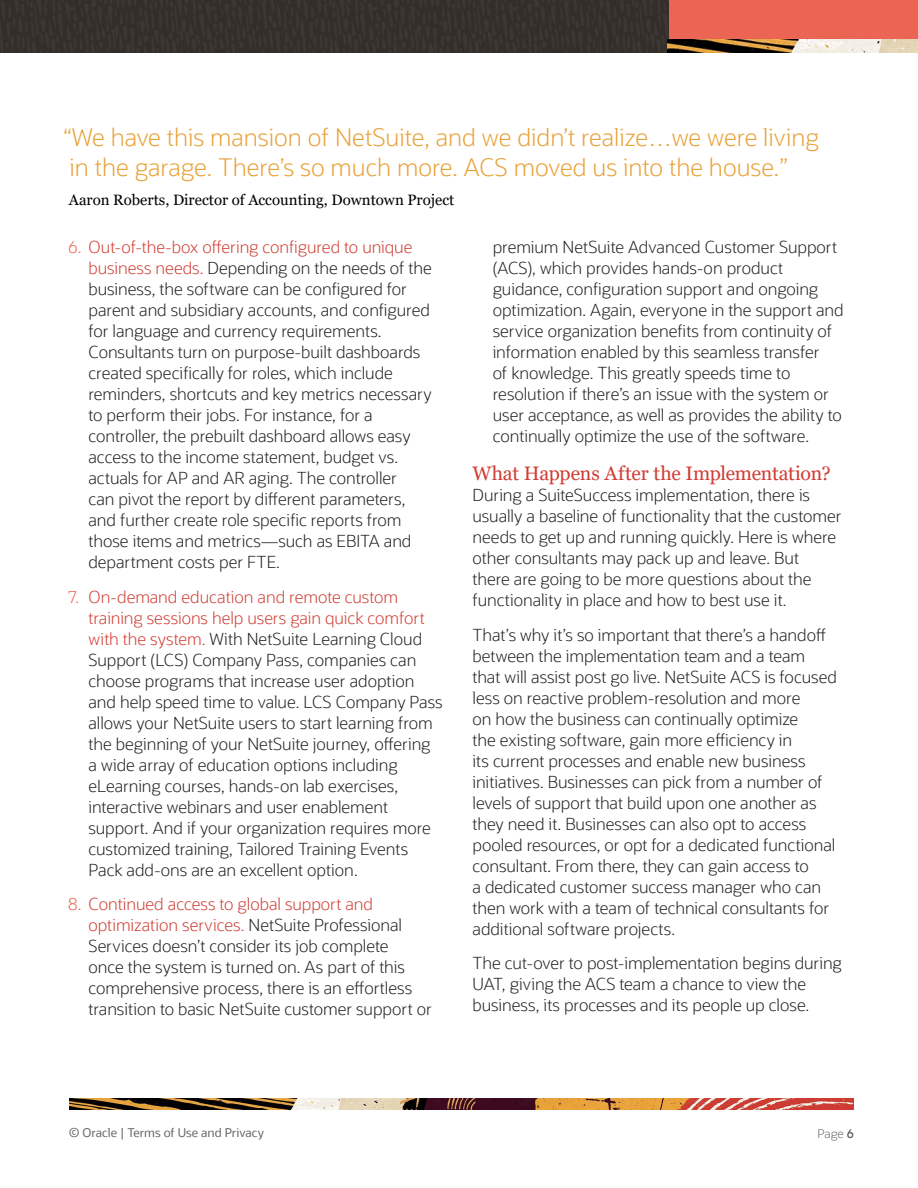
<style>
.page{position:relative;width:918px;height:1188px;background:#fff}
.page>*{position:absolute;margin:0;border:0;box-sizing:border-box;transform-origin:0 0}
.PullQuote2020{font:300 24px/30px "Oracle Sans";color:#e9a238}
.H2_Main_Body_Header{font:19.5px "Georgia";letter-spacing:-.015em;color:#d03d33}
.Main_Body_2016{font:300 16.5px/21px "Oracle Sans";letter-spacing:-.005em;color:#231f20}
.PullQuote2020-2{font:15px "Georgia";color:#000}
.t1{font:12px "Oracle Sans";color:#666}
.t2{font:300 12px "Oracle Sans";color:#666}
.s1{color:#ee644f}
.s2{color:#d03d33}
.s3{color:#656666}
.s4{font-weight:600}
</style>
<div class="page">
<div style="left:669px;top:0;width:249px;height:50px;background:#ec6554"></div>
<img style="left:0;top:0;width:669px;height:52px">
<img style="left:668px;top:39px;width:250px;height:13px">
<img style="left:70px;top:1099px;width:784px;height:10px">
<p class="PullQuote2020" style="left:63px;top:123px;width:757px">“We have this mansion of NetSuite, and we didn’t realize…we were living in the garage. There’s so much more. ACS moved us into the house.”</p>
<p class="PullQuote2020-2" style="left:69px;top:191px;width:387px">Aaron Roberts, Director of Accounting, Downtown Project</p>
<p class="Main_Body_2016" style="left:88px;top:237px;width:345px;text-indent:-20px"><span class="s1">6.</span> <span class="s2">Out-of-the-box offering configured to unique business needs.</span> Depending on the needs of the business, the software can be configured for parent and subsidiary accounts, and configured for language and currency requirements.<br>Consultants turn on purpose-built dashboards created specifically for roles, which include reminders, shortcuts and key metrics necessary to perform their jobs. For instance, for a controller, the prebuilt dashboard allows easy access to the income statement, budget vs. actuals for AP and AR aging. The controller<br>can pivot the report by different parameters, and further create role specific reports from those items and metrics—such as EBITA and department costs per FTE.</p>
<p class="Main_Body_2016" style="left:88px;top:586px;width:356px;text-indent:-20px"><span class="s1">7.</span> <span class="s2">On-demand education and remote custom training sessions help users gain quick comfort with the system.</span> With NetSuite Learning Cloud Support (LCS) Company Pass, companies can choose programs that increase user adoption and help speed time to value. LCS Company Pass allows your NetSuite users to start learning from the beginning of your NetSuite journey, offering a wide array of education options including eLearning courses, hands-on lab exercises, interactive webinars and user enablement support. And if your organization requires more customized training, Tailored Training Events Pack add-ons are an excellent option.</p>
<p class="Main_Body_2016" style="left:88px;top:894px;width:345px;text-indent:-20px"><span class="s1">8.</span> <span class="s2">Continued access to global support and optimization services.</span> NetSuite Professional Services doesn’t consider its job complete<br>once the system is turned on. As part of this comprehensive process, there is an effortless transition to basic NetSuite customer support or</p>
<p class="Main_Body_2016" style="left:493px;top:237px;width:353px">premium NetSuite Advanced Customer Support (ACS), which provides hands-on product guidance, configuration support and ongoing optimization. Again, everyone in the support and service organization benefits from continuity of information enabled by this seamless transfer<br>of knowledge. This greatly speeds time to resolution if there’s an issue with the system or user acceptance, as well as provides the ability to continually optimize the use of the software.</p>
<p class="H2_Main_Body_Header" style="left:472px;top:462px;width:360px">What Happens After the Implementation?</p>
<p class="Main_Body_2016" style="left:472px;top:485px;width:371px">During a SuiteSuccess implementation, there is usually a baseline of functionality that the customer needs to get up and running quickly. Here is where other consultants may pack up and leave. But<br>there are going to be more questions about the functionality in place and how to best use it.</p>
<p class="Main_Body_2016" style="left:472px;top:625px;width:366px">That’s why it’s so important that there’s a handoff between the implementation team and a team that will assist post go live. NetSuite ACS is focused less on reactive problem-resolution and more<br>on how the business can continually optimize<br>the existing software, gain more efficiency in<br>its current processes and enable new business initiatives. Businesses can pick from a number of levels of support that build upon one another as they need it. Businesses can also opt to access pooled resources, or opt for a dedicated functional consultant. From there, they can gain access to<br>a dedicated customer success manager who can then work with a team of technical consultants for additional software projects.</p>
<p class="Main_Body_2016" style="left:472px;top:953px;width:371px">The cut-over to post-implementation begins during<br>UAT, giving the ACS team a chance to view the business, its processes and its people up close.</p>
<p class="t1" style="left:69px;top:1126px;width:197px"><span class="s3">© Oracle |</span> Terms of Use and Privacy</p>
<p class="t2" style="left:818px;top:1127px;width:38px">Page <span class="s4">6</span></p>
</div>
